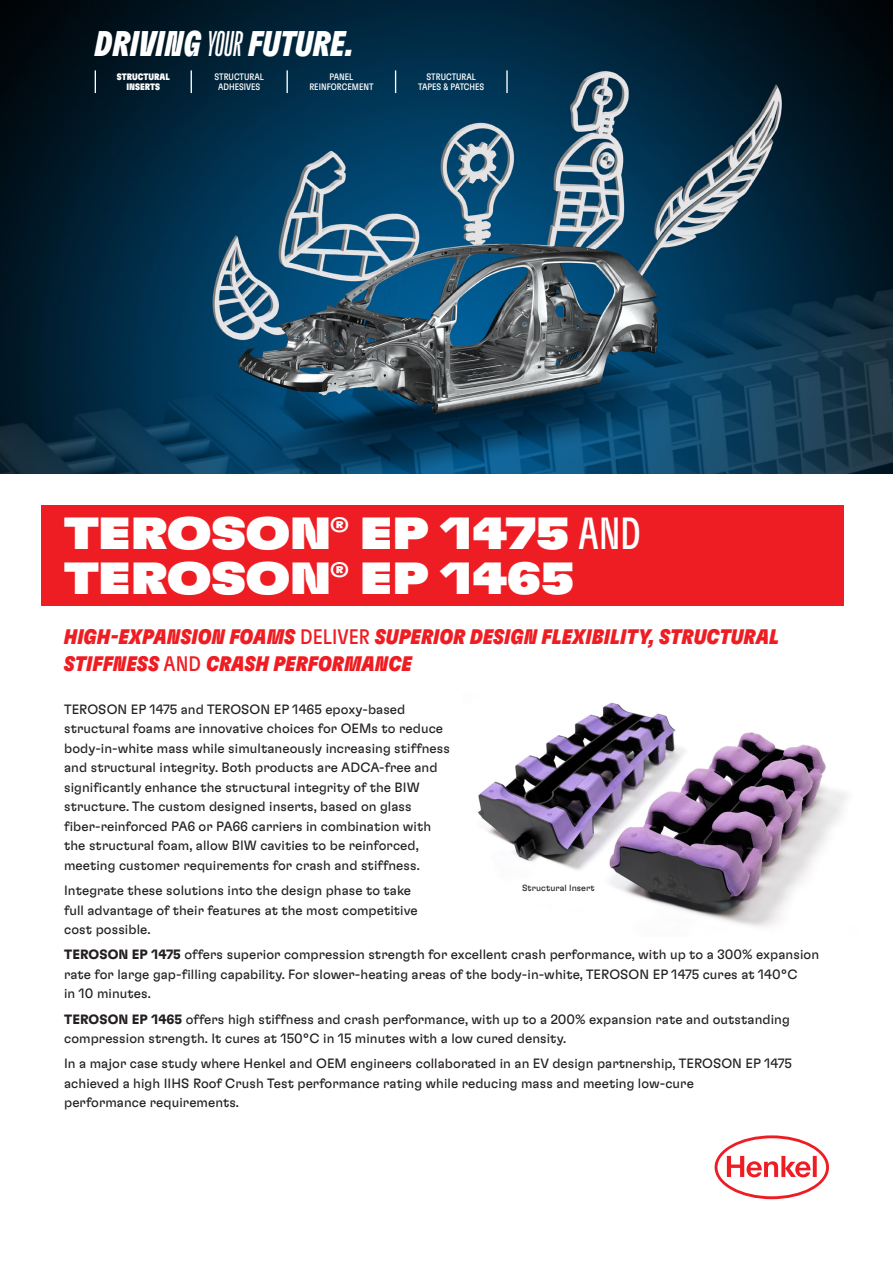
<style>
.page{position:relative;width:893px;height:1263px;background:#fff}
.page>*{position:absolute;margin:0;border:0;box-sizing:border-box;transform-origin:0 0}
.Headline_2{font:45px "Henkel GT Flexa Ext Bl";letter-spacing:-.005em;color:#fff}
.Headline_24pt_Medium{font:35.7px "Henkel GT Flexa Cm Bl It";color:#fff}
.Subhead{font:21px/27px "Henkel GT Flexa Cn Bl It";letter-spacing:.005em;color:#ee1d23}
.Headline_2-2{font:18px "Henkel GT Flexa Ext Bl";color:#fff}
.Body_Paragraph{font:13.5px/19.5px "Henkel GT Flexa";letter-spacing:.005em;color:#231f20}
.Headline_24pt_Medium-2{font:condensed 9.3px/9.3px "Henkel GT Flexa";color:#fff;text-align:center}
.Headline_24pt_Medium-3{font:9.3px/9.3px "Henkel GT Flexa Cn Bl";color:#fff;text-align:center}
.Body_Paragraph-2{font:9px "Henkel GT Flexa";letter-spacing:.005em;color:#231f20}
.s1{font-family:"Henkel GT Flexa X Cm Rg It"}
.s2{font-family:"Henkel GT Flexa Cm Rg"}
.s3{font-family:"Henkel GT Flexa";font-stretch:condensed}
.s4{font-weight:700}
</style>
<div class="page">
<img style="left:0;top:0;width:893px;height:473px">
<svg style="left:95px;top:70px;width:1px;height:23px"></svg>
<svg style="left:191px;top:70px;width:1px;height:23px"></svg>
<svg style="left:287px;top:70px;width:1px;height:23px"></svg>
<svg style="left:395px;top:70px;width:1px;height:23px"></svg>
<hr style="left:506px;top:70px;width:2px;height:23px;background:#fff">
<svg style="left:715px;top:1135px;width:114px;height:64px"></svg>
<img style="left:478px;top:702px;width:369px;height:225px">
<div style="left:41px;top:505px;width:803px;height:101px;background:#ee1d23"></div>
<p class="Headline_24pt_Medium" style="left:95px;top:22px;width:261px">DRIVING <span class="s1">YOUR</span> FUTURE.</p>
<p class="Headline_24pt_Medium-3" style="left:117px;top:72px;width:54px">STRUCTURAL<br>INSERTS</p>
<p class="Headline_24pt_Medium-2" style="left:214px;top:72px;width:51px">STRUCTURAL<br>ADHESIVES</p>
<p class="Headline_24pt_Medium-2" style="left:309px;top:72px;width:66px">PANEL<br>REINFORCEMENT</p>
<p class="Headline_24pt_Medium-2" style="left:418px;top:72px;width:68px">STRUCTURAL<br>TAPES &amp; PATCHES</p>
<p class="Headline_2" style="left:64px;top:505px;width:269px">TEROSON</p>
<p class="Headline_2-2" style="left:331px;top:513px;width:20px">®</p>
<p class="Headline_2" style="left:360px;top:505px;width:283px">EP 1475 <span class="s2">AND</span></p>
<p class="Headline_2" style="left:64px;top:550px;width:269px">TEROSON</p>
<p class="Headline_2-2" style="left:331px;top:558px;width:20px">®</p>
<p class="Headline_2" style="left:360px;top:550px;width:216px">EP 1465</p>
<p class="Subhead" style="left:64px;top:623px;width:717px">HIGH-EXPANSION FOAMS <span class="s3">DELIVER</span> SUPERIOR DESIGN FLEXIBILITY, STRUCTURAL<br>STIFFNESS <span class="s3">AND</span> CRASH PERFORMANCE</p>
<p class="Body_Paragraph" style="left:64px;top:699px;width:387px">TEROSON EP 1475 and TEROSON EP 1465 epoxy-based structural foams are innovative choices for OEMs to reduce body-in-white mass while simultaneously increasing stiffness and structural integrity. Both products are ADCA-free and significantly enhance the structural integrity of the BIW structure. The custom designed inserts, based on glass fiber-reinforced PA6 or PA66 carriers in combination with the structural foam, allow BIW cavities to be reinforced, meeting customer requirements for crash and stiffness.</p>
<p class="Body_Paragraph" style="left:64px;top:880px;width:355px">Integrate these solutions into the design phase to take full advantage of their features at the most competitive cost possible.</p>
<p class="Body_Paragraph" style="left:64px;top:944px;width:756px"><span class="s4">TEROSON EP 1475</span> offers superior compression strength for excellent crash performance, with up to a 300% expansion rate for large gap-filling capability. For slower-heating areas of the body-in-white, TEROSON EP 1475 cures at 140°C<br>in 10 minutes.</p>
<p class="Body_Paragraph" style="left:64px;top:1008px;width:727px"><span class="s4">TEROSON EP 1465</span> offers high stiffness and crash performance, with up to a 200% expansion rate and outstanding compression strength. It cures at 150°C in 15 minutes with a low cured density.</p>
<p class="Body_Paragraph" style="left:64px;top:1053px;width:729px">In a major case study where Henkel and OEM engineers collaborated in an EV design partnership, TEROSON EP 1475 achieved a high IIHS Roof Crush Test performance rating while reducing mass and meeting low-cure<br>performance requirements.</p>
<p class="Body_Paragraph-2" style="left:522px;top:882px;width:74px">Structural Insert</p>
</div>
